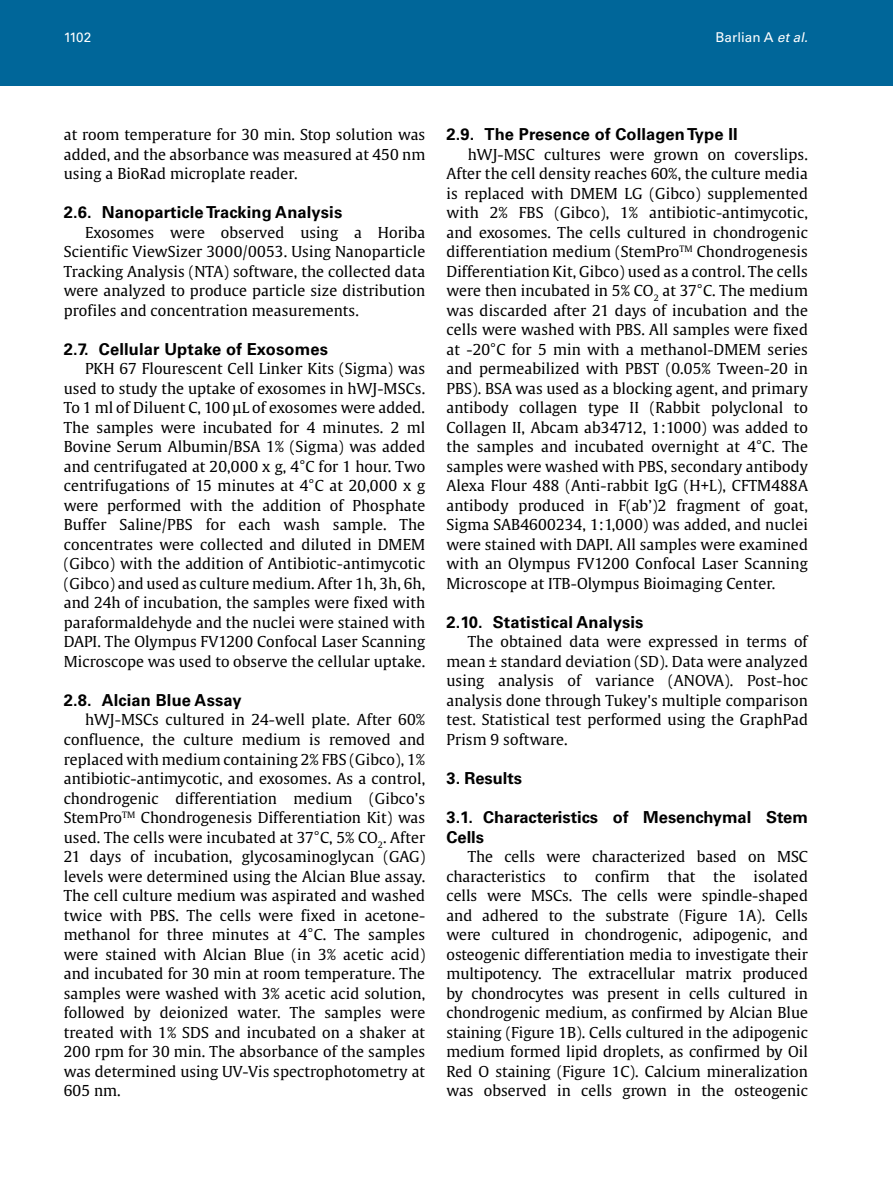
<style>
.page{position:relative;width:893px;height:1191px;background:#fff}
.page>*{position:absolute;margin:0;border:0;box-sizing:border-box;transform-origin:0 0}
.t1{font:700 16.5px/19.5px "Univers LT Std";letter-spacing:.01em;color:#000}
.t2{font:15px/19.5px "Gulliver";letter-spacing:.005em;color:#000;text-align:justify}
.t3{font:13.5px "Univers LT Std";color:#fff}
.s1{font-style:italic}
</style>
<div class="page">
<div style="left:0;top:0;width:893px;height:85px;background:#069"></div>
<p class="t3" style="left:64px;top:30px;width:29px">1102</p>
<p class="t3" style="left:716px;top:30px;width:97px">Barlian A <span class="s1">etal.</span></p>
<p class="t2" style="left:64px;top:125px;width:363px">at room temperature for 30 min. Stop solution was added, and the absorbance was measured at 450 nm using a BioRad microplate reader.</p>
<p class="t1" style="left:64px;top:203px;width:280px">2.6. Nanoparticle Tracking Analysis</p>
<p class="t2" style="left:64px;top:222px;width:363px;text-indent:21px">Exosomes were observed using a Horiba Scientific ViewSizer 3000/0053. Using Nanoparticle Tracking Analysis (NTA) software, the collected data were analyzed to produce particle size distribution profiles and concentration measurements.</p>
<p class="t1" style="left:64px;top:339px;width:266px">2.7. Cellular Uptake of Exosomes</p>
<p class="t2" style="left:64px;top:359px;width:363px;text-indent:21px">PKH 67 Flourescent Cell Linker Kits (Sigma) was used to study the uptake of exosomes in hWJ-MSCs.<br>To 1 ml of Diluent C, 100 μL of exosomes were added.<br>The samples were incubated for 4 minutes. 2 ml Bovine Serum Albumin/BSA 1% (Sigma) was added and centrifugated at 20,000 x g, 4°C for 1 hour. Two centrifugations of 15 minutes at 4°C at 20,000 x g were performed with the addition of Phosphate Buffer Saline/PBS for each wash sample. The concentrates were collected and diluted in DMEM (Gibco) with the addition of Antibiotic-antimycotic (Gibco) and used as culture medium. After 1h, 3h, 6h, and 24h of incubation, the samples were fixed with paraformaldehyde and the nuclei were stained with DAPI. The Olympus FV1200 Confocal Laser Scanning Microscope was used to observe the cellular uptake.</p>
<p class="t1" style="left:64px;top:690px;width:179px">2.8. Alcian Blue Assay</p>
<p class="t2" style="left:64px;top:710px;width:363px;text-indent:21px">hWJ-MSCs cultured in 24-well plate. After 60% confluence, the culture medium is removed and replaced with medium containing 2% FBS (Gibco), 1% antibiotic-antimycotic, and exosomes. As a control, chondrogenic differentiation medium (Gibco's StemPro<sup>TM</sup> Chondrogenesis Differentiation Kit) was used. The cells were incubated at 37°C, 5% CO<sub>2</sub>. After 21 days of incubation, glycosaminoglycan (GAG) levels were determined using the Alcian Blue assay.<br>The cell culture medium was aspirated and washed twice with PBS. The cells were fixed in acetone&shy;methanol for three minutes at 4°C. The samples were stained with Alcian Blue (in 3% acetic acid) and incubated for 30 min at room temperature. The samples were washed with 3% acetic acid solution, followed by deionized water. The samples were treated with 1% SDS and incubated on a shaker at 200 rpm for 30 min. The absorbance of the samples was determined using UV-Vis spectrophotometry at 605 nm.</p>
<p class="t1" style="left:446px;top:125px;width:293px">2.9. The Presence of Collagen Type II</p>
<p class="t2" style="left:446px;top:144px;width:363px;text-indent:21px">hWJ-MSC cultures were grown on coverslips.<br>After the cell density reaches 60%, the culture media is replaced with DMEM LG (Gibco) supplemented with 2% FBS (Gibco), 1% antibiotic-antimycotic, and exosomes. The cells cultured in chondrogenic differentiation medium (StemPro<sup>TM</sup> Chondrogenesis Differentiation Kit, Gibco) used as a control. The cells were then incubated in 5% CO<sub>2</sub> at 37°C. The medium was discarded after 21 days of incubation and the cells were washed with PBS. All samples were fixed at -20°C for 5 min with a methanol-DMEM series and permeabilized with PBST (0.05% Tween-20 in PBS). BSA was used as a blocking agent, and primary antibody collagen type II (Rabbit polyclonal to Collagen II, Abcam ab34712, 1:1000) was added to the samples and incubated overnight at 4°C. The samples were washed with PBS, secondary antibody Alexa Flour 488 (Anti-rabbit IgG (H+L), CFTM488A antibody produced in F(ab’)2 fragment of goat, Sigma SAB4600234, 1:1,000) was added, and nuclei were stained with DAPI. All samples were examined with an Olympus FV1200 Confocal Laser Scanning Microscope at ITB-Olympus Bioimaging Center.</p>
<p class="t1" style="left:446px;top:612px;width:198px">2.10. Statistical Analysis</p>
<p class="t2" style="left:446px;top:632px;width:363px;text-indent:21px">The obtained data were expressed in terms of mean ± standard deviation (SD). Data were analyzed using analysis of variance (ANOVA). Post-hoc analysis done through Tukey's multiple comparison test. Statistical test performed using the GraphPad Prism 9 software.</p>
<p class="t1" style="left:446px;top:768px;width:77px">3. Results</p>
<p class="t1" style="left:446px;top:807px;width:363px">3.1. Characteristics of Mesenchymal Stem<br>Cells</p>
<p class="t2" style="left:446px;top:846px;width:363px;text-indent:21px">The cells were characterized based on MSC characteristics to confirm that the isolated cells were MSCs. The cells were spindle-shaped and adhered to the substrate (Figure 1A). Cells were cultured in chondrogenic, adipogenic, and osteogenic differentiation media to investigate their multipotency. The extracellular matrix produced by chondrocytes was present in cells cultured in chondrogenic medium, as confirmed by Alcian Blue staining (Figure 1B). Cells cultured in the adipogenic medium formed lipid droplets, as confirmed by Oil Red O staining (Figure 1C). Calcium mineralization was observed in cells grown in the osteogenic</p>
</div>
